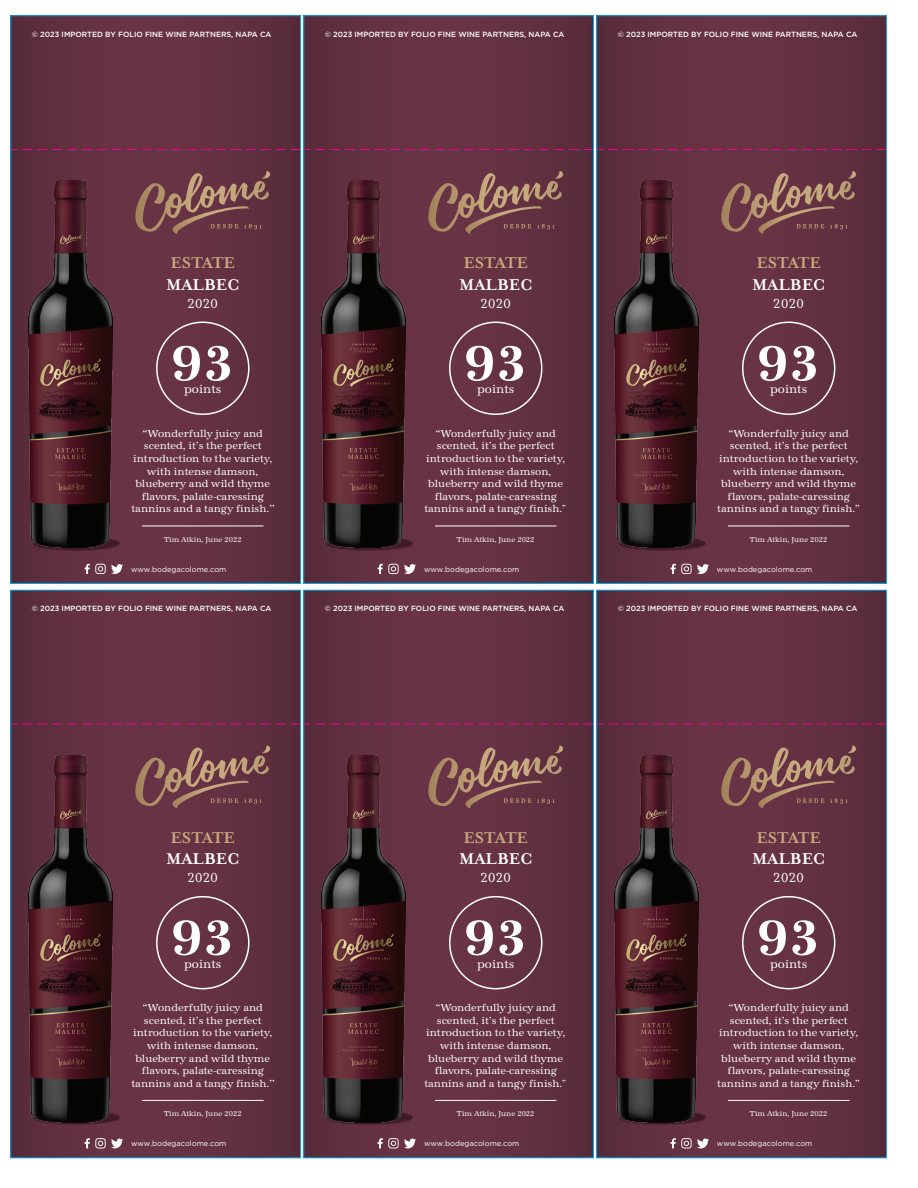
<style>
.page{position:relative;width:918px;height:1188px;background:#fff}
.page>*{position:absolute;margin:0;border:0;box-sizing:border-box;transform-origin:0 0}
.t1{font:700 51px "URW Antiqua";color:#fff}
.t2{font:700 18px "Mrs Eaves OT";color:#c6a97d}
.t3{font:700 18px "Mrs Eaves OT";color:#fff}
.t4{font:15px "Mrs Eaves OT";color:#fff}
.t5{font:12px "URW Antiqua";color:#fff}
.t6{font:10.5px/12.6px "URW Antiqua";color:#fff;text-align:center}
.t7{font:500 7.5px "Gotham";color:#fff}
.t8{font:7.5px "Gotham";color:#fff}
.t9{font:7.5px "URW Antiqua";color:#fff}
</style>
<div class="page">
<div style="left:11px;top:16px;width:290px;height:567px;background:linear-gradient(to right,#623141,#623141)"></div>
<svg style="left:135px;top:171px;width:135px;height:63px;background:#794c4e"></svg>
<hr style="left:142px;top:526px;width:122px;height:1px;background:#fff">
<div style="left:156px;top:322px;width:94px;height:93px;border:2px solid #fff;border-radius:50%"></div>
<img style="left:10px;top:482px;width:163px;height:108px">
<img style="left:28px;top:181px;width:85px;height:367px">
<div style="left:304px;top:16px;width:289px;height:567px;background:linear-gradient(to right,#623041,#623141)"></div>
<svg style="left:428px;top:171px;width:135px;height:63px;background:#794c4e"></svg>
<hr style="left:435px;top:526px;width:121px;height:1px;background:#fff">
<div style="left:449px;top:322px;width:94px;height:93px;border:2px solid #fff;border-radius:50%"></div>
<img style="left:272px;top:482px;width:194px;height:108px">
<img style="left:321px;top:181px;width:85px;height:367px">
<div style="left:597px;top:16px;width:289px;height:567px;background:linear-gradient(to right,#623041,#623141)"></div>
<svg style="left:11px;top:149px;width:874px;height:1px"></svg>
<svg style="left:721px;top:171px;width:135px;height:63px;background:#794c4e"></svg>
<hr style="left:728px;top:526px;width:121px;height:1px;background:#fff">
<div style="left:742px;top:322px;width:93px;height:93px;border:2px solid #fff;border-radius:50%"></div>
<img style="left:565px;top:482px;width:194px;height:108px">
<img style="left:614px;top:181px;width:85px;height:367px">
<div style="left:11px;top:590px;width:290px;height:568px;background:linear-gradient(to right,#623141,#623141)"></div>
<svg style="left:135px;top:746px;width:135px;height:62px;background:#7a4c4e"></svg>
<hr style="left:142px;top:1100px;width:122px;height:1px;background:#fff">
<div style="left:156px;top:896px;width:94px;height:93px;border:2px solid #fff;border-radius:50%"></div>
<img style="left:10px;top:1057px;width:163px;height:102px">
<img style="left:28px;top:755px;width:85px;height:367px">
<div style="left:304px;top:590px;width:289px;height:568px;background:linear-gradient(to right,#623141,#623141)"></div>
<svg style="left:428px;top:746px;width:135px;height:62px;background:#7a4c4e"></svg>
<hr style="left:435px;top:1100px;width:121px;height:1px;background:#fff">
<div style="left:449px;top:896px;width:94px;height:93px;border:2px solid #fff;border-radius:50%"></div>
<img style="left:272px;top:1057px;width:194px;height:102px">
<img style="left:321px;top:755px;width:85px;height:367px">
<div style="left:597px;top:590px;width:289px;height:568px;background:linear-gradient(to right,#623141,#623141)"></div>
<svg style="left:11px;top:724px;width:874px;height:1px"></svg>
<svg style="left:721px;top:746px;width:135px;height:62px;background:#7a4c4e"></svg>
<hr style="left:728px;top:1100px;width:121px;height:1px;background:#fff">
<div style="left:742px;top:896px;width:93px;height:93px;border:2px solid #fff;border-radius:50%"></div>
<img style="left:565px;top:1057px;width:194px;height:102px">
<img style="left:614px;top:755px;width:85px;height:367px">
<p class="t7" style="left:32px;top:29px;width:241px">© 2023 IMPORTED BY FOLIO FINE WINE PARTNERS, NAPA CA</p>
<p class="t7" style="left:325px;top:29px;width:241px">© 2023 IMPORTED BY FOLIO FINE WINE PARTNERS, NAPA CA</p>
<p class="t7" style="left:618px;top:29px;width:241px">© 2023 IMPORTED BY FOLIO FINE WINE PARTNERS, NAPA CA</p>
<h2 class="t2" style="left:170px;top:253px;width:66px">ESTATE</h2>
<h2 class="t3" style="left:166px;top:275px;width:75px">MALBEC</h2>
<h3 class="t4" style="left:187px;top:295px;width:32px">2020</h3>
<h1 class="t1" style="left:171px;top:334px;width:66px">93</h1>
<p class="t5" style="left:184px;top:383px;width:39px">points</p>
<p class="t6" style="left:131px;top:427px;width:144px">“Wonderfully juicy and scented, it’s the perfect introduction to the variety, with intense damson, blueberry and wild thyme flavors, palate-caressing tannins and a tangy finish.”</p>
<p class="t9" style="left:164px;top:535px;width:79px">Tim Atkin, June 2022</p>
<p class="t8" style="left:131px;top:565px;width:97px">www.bodegacolome.com</p>
<p class="t7" style="left:32px;top:604px;width:241px">© 2023 IMPORTED BY FOLIO FINE WINE PARTNERS, NAPA CA</p>
<h2 class="t2" style="left:463px;top:253px;width:66px">ESTATE</h2>
<h2 class="t3" style="left:459px;top:275px;width:75px">MALBEC</h2>
<h3 class="t4" style="left:480px;top:295px;width:32px">2020</h3>
<h1 class="t1" style="left:464px;top:334px;width:66px">93</h1>
<p class="t5" style="left:477px;top:383px;width:39px">points</p>
<p class="t6" style="left:424px;top:427px;width:144px">“Wonderfully juicy and scented, it’s the perfect introduction to the variety, with intense damson, blueberry and wild thyme flavors, palate-caressing tannins and a tangy finish.”</p>
<p class="t9" style="left:457px;top:535px;width:79px">Tim Atkin, June 2022</p>
<p class="t8" style="left:424px;top:565px;width:97px">www.bodegacolome.com</p>
<p class="t7" style="left:325px;top:604px;width:241px">© 2023 IMPORTED BY FOLIO FINE WINE PARTNERS, NAPA CA</p>
<h2 class="t2" style="left:756px;top:253px;width:66px">ESTATE</h2>
<h2 class="t3" style="left:752px;top:275px;width:75px">MALBEC</h2>
<h3 class="t4" style="left:773px;top:295px;width:32px">2020</h3>
<h1 class="t1" style="left:757px;top:334px;width:66px">93</h1>
<p class="t5" style="left:770px;top:383px;width:39px">points</p>
<p class="t6" style="left:717px;top:427px;width:144px">“Wonderfully juicy and scented, it’s the perfect introduction to the variety, with intense damson, blueberry and wild thyme flavors, palate-caressing tannins and a tangy finish.”</p>
<p class="t9" style="left:750px;top:535px;width:79px">Tim Atkin, June 2022</p>
<p class="t8" style="left:717px;top:565px;width:97px">www.bodegacolome.com</p>
<p class="t7" style="left:618px;top:604px;width:241px">© 2023 IMPORTED BY FOLIO FINE WINE PARTNERS, NAPA CA</p>
<h2 class="t2" style="left:170px;top:828px;width:66px">ESTATE</h2>
<h2 class="t3" style="left:166px;top:849px;width:75px">MALBEC</h2>
<h3 class="t4" style="left:187px;top:870px;width:32px">2020</h3>
<h1 class="t1" style="left:171px;top:908px;width:66px">93</h1>
<p class="t5" style="left:184px;top:957px;width:39px">points</p>
<p class="t6" style="left:131px;top:1002px;width:144px">“Wonderfully juicy and scented, it’s the perfect introduction to the variety, with intense damson, blueberry and wild thyme flavors, palate-caressing tannins and a tangy finish.”</p>
<p class="t9" style="left:164px;top:1110px;width:79px">Tim Atkin, June 2022</p>
<p class="t8" style="left:131px;top:1139px;width:97px">www.bodegacolome.com</p>
<h2 class="t2" style="left:463px;top:828px;width:66px">ESTATE</h2>
<h2 class="t3" style="left:459px;top:849px;width:75px">MALBEC</h2>
<h3 class="t4" style="left:480px;top:870px;width:32px">2020</h3>
<h1 class="t1" style="left:464px;top:908px;width:66px">93</h1>
<p class="t5" style="left:477px;top:957px;width:39px">points</p>
<p class="t6" style="left:424px;top:1002px;width:144px">“Wonderfully juicy and scented, it’s the perfect introduction to the variety, with intense damson, blueberry and wild thyme flavors, palate-caressing tannins and a tangy finish.”</p>
<p class="t9" style="left:457px;top:1110px;width:79px">Tim Atkin, June 2022</p>
<p class="t8" style="left:424px;top:1139px;width:97px">www.bodegacolome.com</p>
<h2 class="t2" style="left:756px;top:828px;width:66px">ESTATE</h2>
<h2 class="t3" style="left:752px;top:849px;width:75px">MALBEC</h2>
<h3 class="t4" style="left:773px;top:870px;width:32px">2020</h3>
<h1 class="t1" style="left:757px;top:908px;width:66px">93</h1>
<p class="t5" style="left:770px;top:957px;width:39px">points</p>
<p class="t6" style="left:717px;top:1002px;width:144px">“Wonderfully juicy and scented, it’s the perfect introduction to the variety, with intense damson, blueberry and wild thyme flavors, palate-caressing tannins and a tangy finish.”</p>
<p class="t9" style="left:750px;top:1110px;width:79px">Tim Atkin, June 2022</p>
<p class="t8" style="left:717px;top:1139px;width:97px">www.bodegacolome.com</p>
</div>
